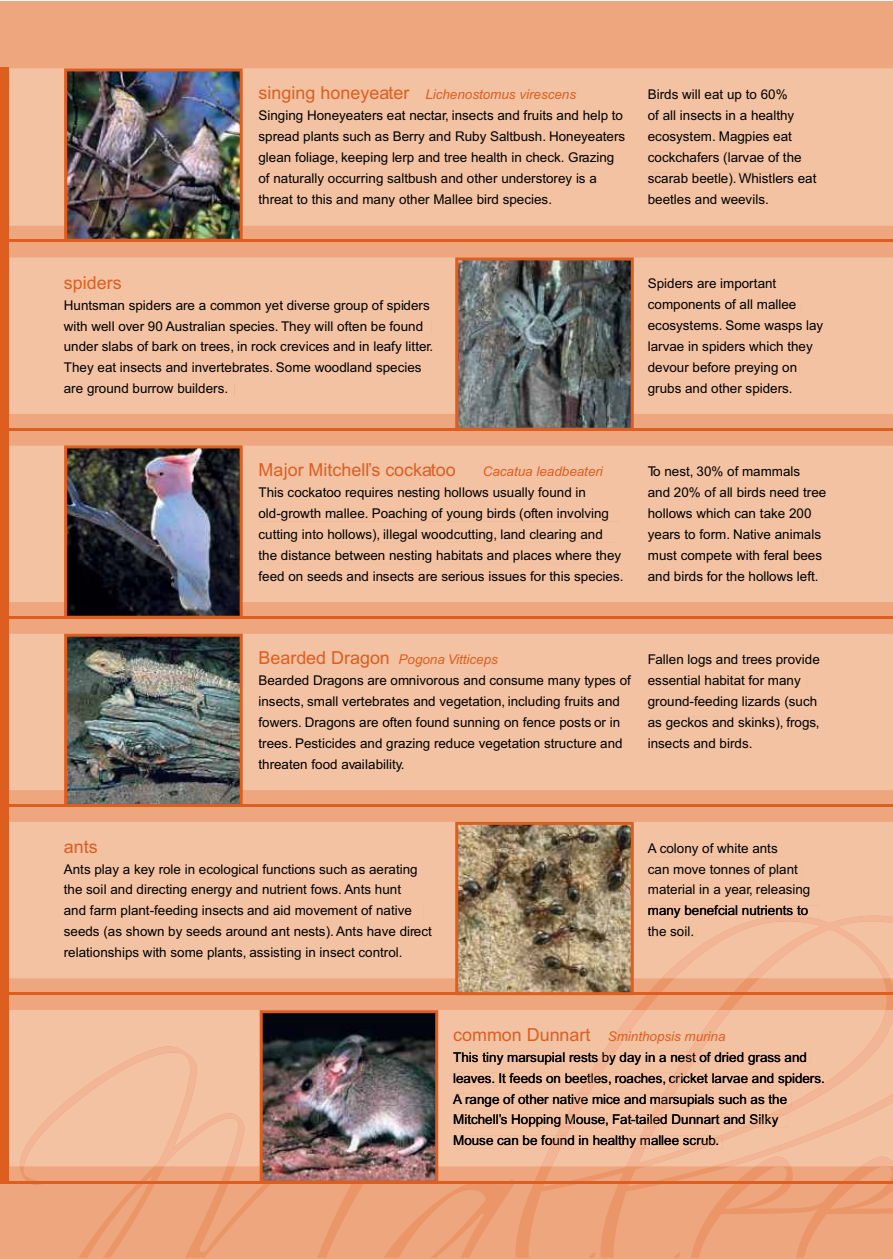
<style>
.page{position:relative;width:893px;height:1259px;background:#fff}
.page>*{position:absolute;margin:0;border:0;box-sizing:border-box;transform-origin:0 0}
.t1{font:18px "Arial";color:#de5e1f}
.t2{font:13.5px/21px "Arial";color:#000}
.t3{font:italic 13.5px "Arial";color:#de5e1f}
.s1{font-size:18px;color:#de5e1f}
.s2{font-style:italic;color:#de5e1f}
</style>
<div class="page">
<div style="left:0;top:1px;width:893px;height:1258px;background:#eda67d"></div>
<svg style="left:20px;top:978px;width:873px;height:279px"></svg>
<div style="left:9px;top:257px;width:884px;height:157px;background:#f2c2a3"></div>
<div style="left:9px;top:445px;width:884px;height:157px;background:#f2c2a3"></div>
<div style="left:9px;top:634px;width:884px;height:156px;background:#f2c2a3"></div>
<div style="left:9px;top:822px;width:884px;height:156px;background:#f2c2a3"></div>
<svg style="left:20px;top:1010px;width:873px;height:156px;background:#f1c0a1"></svg>
<div style="left:9px;top:68px;width:884px;height:158px;background:#f2c2a3"></div>
<div style="left:0;top:68px;width:9px;height:1115px;background:#de5e1f"></div>
<img style="left:64px;top:445px;width:179px;height:171px">
<hr style="left:0;top:239px;width:893px;height:3px;background:#de5e1f">
<hr style="left:0;top:428px;width:893px;height:3px;background:#de5e1f">
<hr style="left:0;top:616px;width:893px;height:3px;background:#de5e1f">
<hr style="left:0;top:804px;width:893px;height:3px;background:#de5e1f">
<hr style="left:0;top:992px;width:893px;height:3px;background:#de5e1f">
<hr style="left:0;top:1180px;width:893px;height:3px;background:#de5e1f">
<svg style="left:455px;top:257px;width:179px;height:171px;background:#666562"></svg>
<img style="left:64px;top:634px;width:179px;height:170px">
<img style="left:455px;top:822px;width:179px;height:171px">
<img style="left:260px;top:1010px;width:178px;height:171px">
<div style="left:260px;top:487px;width:332px;height:13px;background:#f2c2a3"></div>
<div style="left:260px;top:507px;width:360px;height:14px;background:#f2c2a3"></div>
<div style="left:260px;top:528px;width:359px;height:14px;background:#f2c2a3"></div>
<div style="left:260px;top:550px;width:366px;height:13px;background:#f2c2a3"></div>
<div style="left:260px;top:571px;width:354px;height:13px;background:#f2c2a3"></div>
<div style="left:65px;top:300px;width:367px;height:13px;background:#f2c2a3"></div>
<div style="left:64px;top:321px;width:367px;height:13px;background:#f2c2a3"></div>
<div style="left:64px;top:341px;width:372px;height:14px;background:#f2c2a3"></div>
<div style="left:64px;top:362px;width:354px;height:14px;background:#f2c2a3"></div>
<div style="left:65px;top:383px;width:169px;height:14px;background:#f2c2a3"></div>
<div style="left:261px;top:675px;width:372px;height:14px;background:#f2c2a3"></div>
<div style="left:260px;top:696px;width:372px;height:13px;background:#f2c2a3"></div>
<div style="left:260px;top:717px;width:369px;height:13px;background:#f2c2a3"></div>
<div style="left:260px;top:738px;width:367px;height:13px;background:#f2c2a3"></div>
<div style="left:260px;top:759px;width:155px;height:13px;background:#f2c2a3"></div>
<div style="left:64px;top:863px;width:355px;height:14px;background:#f2c2a3"></div>
<div style="left:64px;top:884px;width:353px;height:14px;background:#f2c2a3"></div>
<div style="left:65px;top:905px;width:358px;height:13px;background:#f2c2a3"></div>
<div style="left:65px;top:926px;width:360px;height:13px;background:#f2c2a3"></div>
<div style="left:64px;top:947px;width:346px;height:13px;background:#f2c2a3"></div>
<svg style="left:455px;top:1051px;width:355px;height:14px;background:#f1c0a1"></svg>
<svg style="left:455px;top:1072px;width:364px;height:13px;background:#f1c0a1"></svg>
<svg style="left:455px;top:1093px;width:336px;height:13px;background:#f1c0a1"></svg>
<svg style="left:456px;top:1114px;width:332px;height:13px;background:#f1bfa0"></svg>
<svg style="left:456px;top:1135px;width:266px;height:13px;background:#f1bfa0"></svg>
<div style="left:651px;top:843px;width:130px;height:13px;background:#f2c2a3"></div>
<div style="left:651px;top:863px;width:150px;height:14px;background:#f2c2a3"></div>
<div style="left:651px;top:884px;width:162px;height:14px;background:#f2c2a3"></div>
<svg style="left:651px;top:905px;width:242px;height:73px;background:#f1bfa0"></svg>
<div style="left:651px;top:926px;width:45px;height:10px;background:#f2c2a3"></div>
<img style="left:64px;top:68px;width:179px;height:171px">
<div style="left:260px;top:110px;width:368px;height:13px;background:#f2c2a3"></div>
<div style="left:260px;top:131px;width:360px;height:13px;background:#f2c2a3"></div>
<div style="left:260px;top:152px;width:358px;height:13px;background:#f2c2a3"></div>
<div style="left:260px;top:173px;width:347px;height:13px;background:#f2c2a3"></div>
<div style="left:260px;top:194px;width:297px;height:13px;background:#f2c2a3"></div>
<div style="left:652px;top:89px;width:139px;height:14px;background:#f2c2a3"></div>
<div style="left:651px;top:110px;width:145px;height:14px;background:#f2c2a3"></div>
<div style="left:651px;top:132px;width:140px;height:13px;background:#f2c2a3"></div>
<div style="left:651px;top:152px;width:149px;height:13px;background:#f2c2a3"></div>
<div style="left:651px;top:173px;width:165px;height:12px;background:#f2c2a3"></div>
<div style="left:651px;top:194px;width:117px;height:10px;background:#f2c2a3"></div>
<div style="left:651px;top:466px;width:150px;height:13px;background:#f2c2a3"></div>
<div style="left:651px;top:487px;width:175px;height:10px;background:#f2c2a3"></div>
<div style="left:651px;top:508px;width:164px;height:10px;background:#f2c2a3"></div>
<div style="left:650px;top:529px;width:174px;height:13px;background:#f2c2a3"></div>
<div style="left:651px;top:550px;width:176px;height:13px;background:#f2c2a3"></div>
<div style="left:651px;top:571px;width:172px;height:10px;background:#f2c2a3"></div>
<div style="left:651px;top:278px;width:130px;height:14px;background:#f2c2a3"></div>
<div style="left:651px;top:299px;width:149px;height:13px;background:#f2c2a3"></div>
<div style="left:651px;top:320px;width:166px;height:13px;background:#f2c2a3"></div>
<div style="left:651px;top:341px;width:164px;height:13px;background:#f2c2a3"></div>
<div style="left:651px;top:362px;width:148px;height:13px;background:#f2c2a3"></div>
<div style="left:651px;top:383px;width:143px;height:13px;background:#f2c2a3"></div>
<div style="left:652px;top:654px;width:166px;height:14px;background:#f2c2a3"></div>
<div style="left:651px;top:675px;width:155px;height:14px;background:#f2c2a3"></div>
<div style="left:651px;top:696px;width:169px;height:14px;background:#f2c2a3"></div>
<div style="left:651px;top:717px;width:162px;height:13px;background:#f2c2a3"></div>
<div style="left:651px;top:738px;width:102px;height:10px;background:#f2c2a3"></div>
<p class="t2" style="left:258px;top:85px;width:368px"><span class="s1">singing honeyeater</span> <span class="s2">Lichenostomus virescens<br></span>Singing Honeyeaters eat nectar, insects and fruits and help to spread plants such as Berry and Ruby Saltbush. Honeyeaters glean foliage, keeping lerp and tree health in check. Grazing of naturally occurring saltbush and other understorey is a threat to this and many other Mallee bird species.</p>
<p class="t2" style="left:648px;top:85px;width:170px">Birds will eat up to 60%<br>of all insects in a healthy ecosystem. Magpies eat cockchafers (larvae of the scarab beetle). Whistlers eat beetles and weevils.</p>
<h1 class="t1" style="left:64px;top:276px;width:59px">spiders</h1>
<p class="t2" style="left:64px;top:296px;width:371px">Huntsman spiders are a common yet diverse group of spiders with well over 90 Australian species. They will often be found under slabs of bark on trees, in rock crevices and in leafy litter.<br>They eat insects and invertebrates. Some woodland species are ground burrow builders.</p>
<p class="t2" style="left:648px;top:274px;width:177px">Spiders are important components of all mallee ecosystems. Some wasps lay larvae in spiders which they devour before preying on grubs and other spiders.</p>
<h1 class="t1" style="left:258px;top:463px;width:199px">Major Mitchell’s cockatoo</h1>
<p class="t3" style="left:483px;top:466px;width:122px">Cacatua leadbeateri</p>
<p class="t2" style="left:258px;top:483px;width:366px">This cockatoo requires nesting hollows usually found in old-growth mallee. Poaching of young birds (often involving cutting into hollows), illegal woodcutting, land clearing and the distance between nesting habitats and places where they feed on seeds and insects are serious issues for this species.</p>
<p class="t2" style="left:648px;top:462px;width:180px">To nest, 30% of mammals<br>and 20% of all birds need tree hollows which can take 200 years to form. Native animals must compete with feral bees and birds for the hollows left.</p>
<p class="t2" style="left:258px;top:650px;width:374px"><span class="s1">Bearded Dragon</span> <span class="s2">Pogona Vitticeps<br></span>Bearded Dragons are omnivorous and consume many types of insects, small vertebrates and vegetation, including fruits and fowers. Dragons are often found sunning on fence posts or in trees. Pesticides and grazing reduce vegetation structure and threaten food availability.</p>
<p class="t2" style="left:648px;top:650px;width:174px">Fallen logs and trees provide essential habitat for many ground-feeding lizards (such as geckos and skinks), frogs, insects and birds.</p>
<h1 class="t1" style="left:64px;top:839px;width:35px">ants</h1>
<p class="t2" style="left:64px;top:859px;width:369px">Ants play a key role in ecological functions such as aerating the soil and directing energy and nutrient fows. Ants hunt<br>and farm plant-feeding insects and aid movement of native seeds (as shown by seeds around ant nests). Ants have direct relationships with some plants, assisting in insect control.</p>
<p class="t2" style="left:648px;top:838px;width:164px">A colony of white ants<br>can move tonnes of plant material in a year, releasing many benefcial nutrients to the soil.</p>
<p class="t2" style="left:453px;top:1026px;width:373px"><span class="s1">common Dunnart</span> <span class="s2">Sminthopsis murina<br></span>This tiny marsupial rests by day in a nest of dried grass and leaves. It feeds on beetles, roaches, cricket larvae and spiders.<br>A range of other native mice and marsupials such as the Mitchell’s Hopping Mouse, Fat-tailed Dunnart and Silky<br>Mouse can be found in healthy mallee scrub.</p>
</div>
